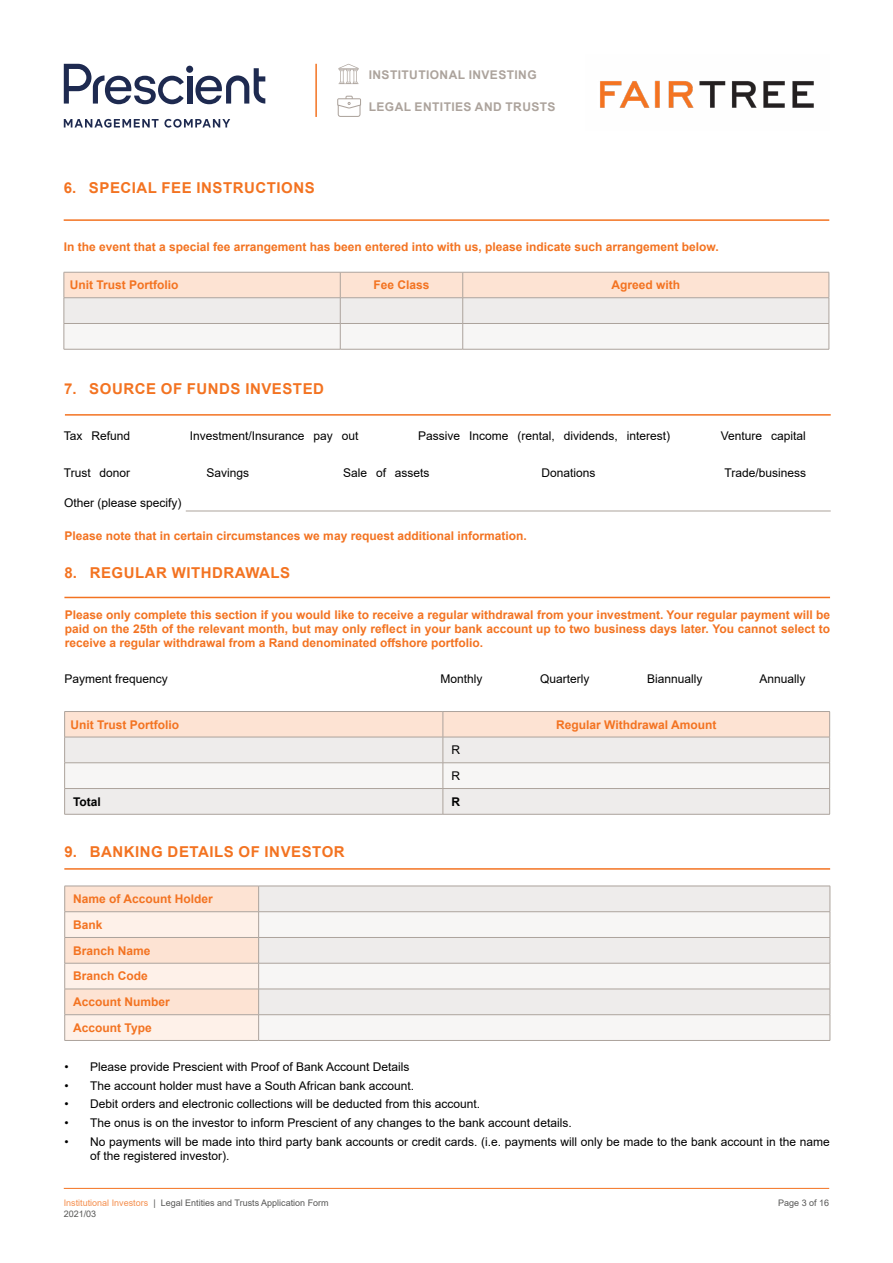
<style>
.page{position:relative;width:893px;height:1263px;background:#fff}
.page>*{position:absolute;margin:0;border:0;box-sizing:border-box;transform-origin:0 0}
.t1{font:700 15px "Arial";letter-spacing:.035em;color:#f37321}
.t2{font:12px/25.8px "Arial";color:#000}
.t3{font:700 12px/25.8px "Arial";color:#f37321;text-align:justify}
.t4{font:700 12px "Arial";letter-spacing:.035em;color:#aca39c}
.t5{font:700 12px "Arial";color:#000}
.t6{font:9px "Arial";color:#575756}
.s1{color:#f58f4e}
</style>
<div class="page">
<hr style="left:64px;top:1188px;width:765px;height:1px;background:#f37321">
<hr style="left:315px;top:64px;width:2px;height:53px;background:#f37321">
<svg style="left:337px;top:96px;width:24px;height:21px"></svg>
<svg style="left:338px;top:64px;width:21px;height:20px"></svg>
<div style="left:187px;top:76px;width:5px;height:28px;background:#1e2a50"></div>
<svg style="left:195px;top:68px;width:70px;height:36px"></svg>
<svg style="left:64px;top:64px;width:120px;height:40px"></svg>
<div style="left:186px;top:66px;width:7px;height:7px;background:#1e2a50;border-radius:50%"></div>
<svg style="left:64px;top:119px;width:166px;height:9px"></svg>
<hr style="left:64px;top:219px;width:765px;height:2px;background:#f37321">
<hr style="left:64px;top:349px;width:276px;height:1px;background:#aca39c">
<hr style="left:340px;top:349px;width:123px;height:1px;background:#aca39c">
<hr style="left:463px;top:349px;width:366px;height:1px;background:#aca39c">
<svg style="left:64px;top:272px;width:766px;height:77px"></svg>
<hr style="left:64px;top:814px;width:379px;height:1px;background:#aca39c">
<svg style="left:64px;top:711px;width:766px;height:103px"></svg>
<hr style="left:443px;top:814px;width:387px;height:1px;background:#aca39c">
<hr style="left:64px;top:597px;width:766px;height:1px;background:#f37321">
<hr style="left:64px;top:868px;width:766px;height:2px;background:#f37321">
<div style="left:259px;top:887px;width:571px;height:24px;background:#eeeceb"></div>
<svg style="left:259px;top:912px;width:571px;height:128px;fill:#f7f6f5"></svg>
<hr style="left:259px;top:886px;width:571px;height:1px;background:#aca39c">
<hr style="left:259px;top:911px;width:571px;height:1px;background:#aca39c">
<hr style="left:259px;top:937px;width:571px;height:1px;background:#aca39c">
<hr style="left:65px;top:1040px;width:194px;height:1px;background:#aca39c">
<hr style="left:259px;top:963px;width:571px;height:1px;background:#aca39c">
<hr style="left:259px;top:989px;width:571px;height:1px;background:#aca39c">
<svg style="left:64px;top:886px;width:195px;height:154px;background:#f9e6db"></svg>
<hr style="left:259px;top:1014px;width:571px;height:1px;background:#aca39c">
<svg style="left:830px;top:886px;width:1px;height:154px"></svg>
<hr style="left:259px;top:1040px;width:571px;height:1px;background:#aca39c">
<hr style="left:65px;top:414px;width:766px;height:2px;background:#f37321">
<hr style="left:186px;top:511px;width:645px;height:1px;background:#aca39c">
<img style="left:600px;top:80px;width:214px;height:28px">
<p class="t1" style="left:64px;top:177px;width:253px">6. SPECIAL FEE INSTRUCTIONS</p>
<p class="t4" style="left:369px;top:67px;width:169px">INSTITUTIONAL INVESTING</p>
<p class="t4" style="left:369px;top:98px;width:188px">LEGAL ENTITIES AND TRUSTS</p>
<p class="t3" style="left:64px;top:234px;width:657px">In the event that a special fee arrangement has been entered into with us, please indicate such arrangement below.</p>
<p class="t3" style="left:70px;top:272px;width:110px">Unit Trust Portfolio</p>
<p class="t3" style="left:373px;top:272px;width:58px">Fee Class</p>
<p class="t3" style="left:611px;top:272px;width:70px">Agreed with</p>
<p class="t1" style="left:64px;top:379px;width:261px">7. SOURCE OF FUNDS INVESTED</p>
<p class="t2" style="left:64px;top:423px;width:68px">Tax Refund</p>
<p class="t2" style="left:190px;top:423px;width:170px">Investment/Insurance pay out</p>
<p class="t2" style="left:418px;top:423px;width:254px">Passive Income (rental, dividends, interest)</p>
<p class="t2" style="left:721px;top:423px;width:87px">Venture capital</p>
<p class="t2" style="left:64px;top:460px;width:68px">Trust donor</p>
<p class="t2" style="left:207px;top:460px;width:44px">Savings</p>
<p class="t2" style="left:343px;top:460px;width:88px">Sale of assets</p>
<p class="t2" style="left:541px;top:460px;width:56px">Donations</p>
<p class="t2" style="left:724px;top:460px;width:83px">Trade/business</p>
<p class="t2" style="left:64px;top:490px;width:119px">Other (please specify)</p>
<p class="t3" style="left:65px;top:523px;width:464px">Please note that in certain circumstances we may request additional information.</p>
<p class="t1" style="left:64px;top:562px;width:227px">8. REGULAR WITHDRAWALS</p>
<p class="t3" style="left:65px;top:607px;width:767px;line-height:14.4px">Please only complete this section if you would like to receive a regular withdrawal from your investment. Your regular payment will be paid on the 25th of the relevant month, but may only reflect in your bank account up to two business days later. You cannot select to receive a regular withdrawal from a Rand denominated offshore portfolio.</p>
<p class="t2" style="left:64px;top:665px;width:105px">Payment frequency</p>
<p class="t2" style="left:440px;top:665px;width:44px">Monthly</p>
<p class="t2" style="left:540px;top:665px;width:51px">Quarterly</p>
<p class="t2" style="left:647px;top:665px;width:57px">Biannually</p>
<p class="t2" style="left:759px;top:665px;width:48px">Annually</p>
<p class="t3" style="left:71px;top:712px;width:110px">Unit Trust Portfolio</p>
<p class="t3" style="left:556px;top:712px;width:162px">Regular Withdrawal Amount</p>
<p class="t2" style="left:451px;top:737px;width:10px">R<br>R</p>
<p class="t5" style="left:73px;top:793px;width:29px">Total</p>
<p class="t5" style="left:451px;top:793px;width:10px">R</p>
<p class="t1" style="left:65px;top:841px;width:282px">9. BANKING DETAILS OF INVESTOR</p>
<p class="t3" style="left:73px;top:886px;width:141px;text-align:left">Name of Account Holder<br>Bank<br>Branch Name<br>Branch Code<br>Account Number<br>Account Type</p>
<p class="t2" style="left:65px;top:1054px;width:346px">• Please provide Prescient with Proof of Bank Account Details</p>
<p class="t2" style="left:65px;top:1072px;width:351px">• The account holder must have a South African bank account.</p>
<p class="t2" style="left:65px;top:1091px;width:417px">• Debit orders and electronic collections will be deducted from this account.</p>
<p class="t2" style="left:65px;top:1110px;width:509px">• The onus is on the investor to inform Prescient of any changes to the bank account details.</p>
<p class="t2" style="left:90px;top:1134px;width:741px;line-height:14.4px;text-indent:-26px">• No payments will be made into third party bank accounts or credit cards. (i.e. payments will only be made to the bank account in the name of the registered investor).</p>
<p class="t6" style="left:64px;top:1196px;width:266px"><span class="s1">Institutional Investors</span> | Legal Entities and Trusts Application Form</p>
<p class="t6" style="left:778px;top:1196px;width:53px">Page 3 of 16</p>
<p class="t6" style="left:64px;top:1207px;width:34px">2021/03</p>
</div>
